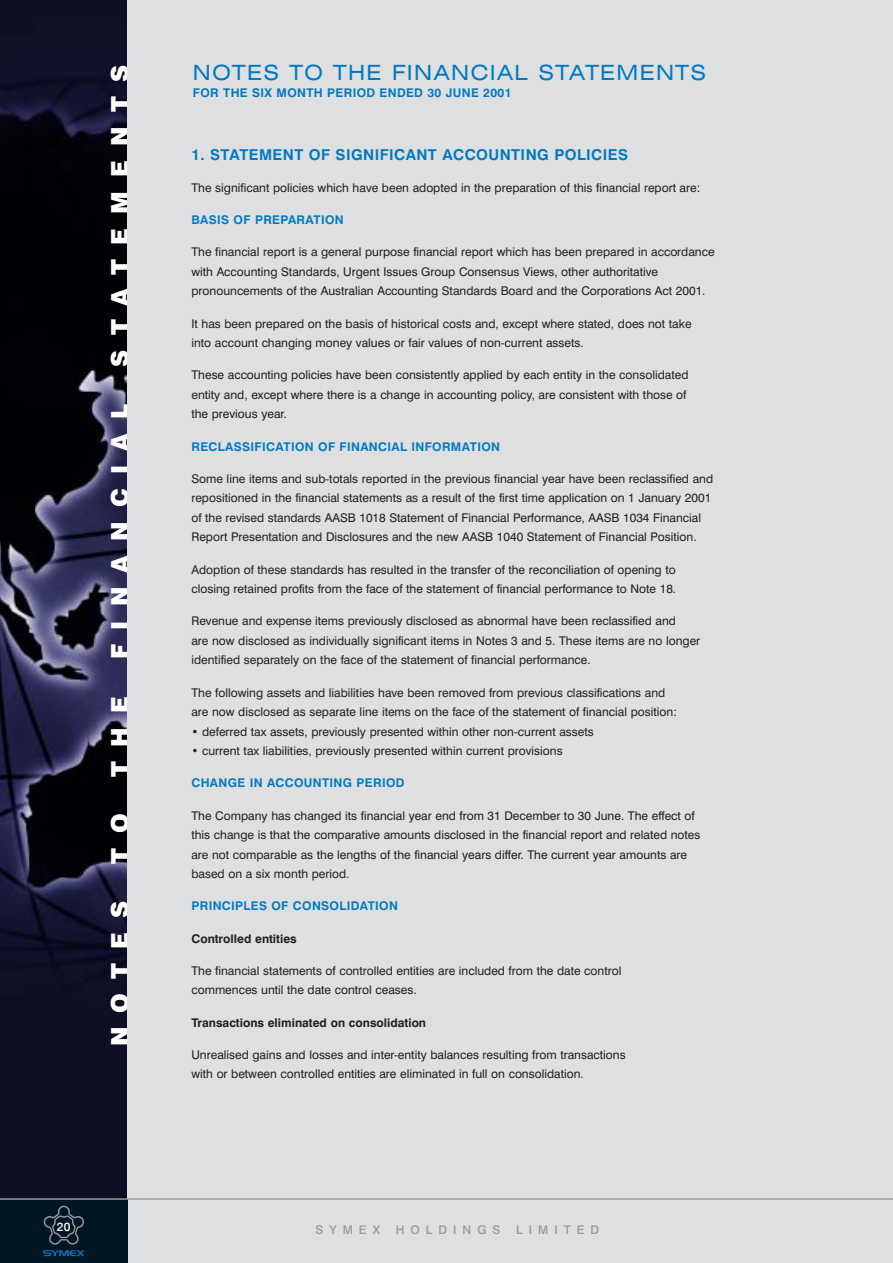
<style>
.page{position:relative;width:893px;height:1263px;background:#fff}
.page>*{position:absolute;margin:0;border:0;box-sizing:border-box;transform-origin:0 0}
.t1{font:900 24px "Swiss 721 BT";letter-spacing:.59em;color:#fff}
.t2{font:expanded 21px "Swiss 721 BT";letter-spacing:.065em;color:#0079c2}
.t3{font:700 15px "Swiss 721 BT";letter-spacing:.03em;color:#0079c2}
.t4{font:12px/19.5px "Swiss 721 BT";color:#231f1f}
.t5{font:700 12px "Swiss 721 BT";letter-spacing:.03em;color:#0079c2}
.t6{font:700 12px "Swiss 721 BT";color:#231f1f}
.t7{font:500 12px "Swiss 721 BT";letter-spacing:.5em;color:#989b9e}
.t8{font:500 12px "Swiss 721 BT";color:#fff}
</style>
<div class="page">
<img style="left:0;top:0;width:128px;height:1198px">
<div style="left:128px;top:0;width:764px;height:1263px;background:#dedfe0"></div>
<div style="left:0;top:1199px;width:128px;height:64px;background:#001622"></div>
<svg style="left:43px;top:1206px;width:42px;height:50px"></svg>
<hr style="left:0;top:1198px;width:892px;height:2px;background:#989b9e">
<h1 class="t1" style="left:111px;top:367px;width:303px;rotate:-90deg">STATEMENTS</h1>
<h1 class="t1" style="left:111px;top:659px;width:257px;rotate:-90deg">FINANCIAL</h1>
<h1 class="t1" style="left:111px;top:777px;width:82px;rotate:-90deg">THE</h1>
<h1 class="t1" style="left:111px;top:864px;width:51px;rotate:-90deg">T O</h1>
<h1 class="t1" style="left:111px;top:1046px;width:147px;rotate:-90deg">NOTES</h1>
<p class="t8" style="left:57px;top:1222px;width:15px">20</p>
<h2 class="t2" style="left:193px;top:65px;width:514px">NOTES TO THE FINANCIAL STATEMENTS</h2>
<p class="t5" style="left:193px;top:88px;width:320px">FOR THE SIX MONTH PERIOD ENDED 30 JUNE 2001</p>
<p class="t3" style="left:191px;top:149px;width:438px">1. STATEMENT OF SIGNIFICANT ACCOUNTING POLICIES</p>
<p class="t4" style="left:191px;top:179px;width:510px">The significant policies which have been adopted in the preparation of this financial report are:</p>
<p class="t5" style="left:191px;top:216px;width:154px">BASIS OF PREPARATION</p>
<p class="t4" style="left:191px;top:243px;width:524px">The financial report is a general purpose financial report which has been prepared in accordance with Accounting Standards, Urgent Issues Group Consensus Views, other authoritative pronouncements of the Australian Accounting Standards Board and the Corporations Act 2001.</p>
<p class="t4" style="left:191px;top:315px;width:501px">It has been prepared on the basis of historical costs and, except where stated, does not take into account changing money values or fair values of non-current assets.</p>
<p class="t4" style="left:191px;top:366px;width:498px">These accounting policies have been consistently applied by each entity in the consolidated entity and, except where there is a change in accounting policy, are consistent with those of the previous year.</p>
<p class="t5" style="left:191px;top:442px;width:310px">RECLASSIFICATION OF FINANCIAL INFORMATION</p>
<p class="t4" style="left:191px;top:470px;width:523px">Some line items and sub-totals reported in the previous financial year have been reclassified and repositioned in the financial statements as a result of the first time application on 1 January 2001 of the revised standards AASB 1018 Statement of Financial Performance, AASB 1034 Financial Report Presentation and Disclosures and the new AASB 1040 Statement of Financial Position.</p>
<p class="t4" style="left:191px;top:561px;width:486px">Adoption of these standards has resulted in the transfer of the reconciliation of opening to closing retained profits from the face of the statement of financial performance to Note 18.</p>
<p class="t4" style="left:191px;top:612px;width:510px">Revenue and expense items previously disclosed as abnormal have been reclassified and<br>are now disclosed as individually significant items in Notes 3 and 5. These items are no longer identified separately on the face of the statement of financial performance.</p>
<p class="t4" style="left:191px;top:684px;width:487px">The following assets and liabilities have been removed from previous classifications and are now disclosed as separate line items on the face of the statement of financial position:</p>
<p class="t4" style="left:191px;top:723px;width:404px">• deferred tax assets, previously presented within other non-current assets</p>
<p class="t4" style="left:191px;top:742px;width:372px">• current tax liabilities, previously presented within current provisions</p>
<p class="t5" style="left:191px;top:779px;width:215px">CHANGE IN ACCOUNTING PERIOD</p>
<p class="t4" style="left:191px;top:807px;width:510px">The Company has changed its financial year end from 31 December to 30 June. The effect of this change is that the comparative amounts disclosed in the financial report and related notes are not comparable as the lengths of the financial years differ. The current year amounts are based on a six month period.</p>
<p class="t5" style="left:191px;top:902px;width:208px">PRINCIPLES OF CONSOLIDATION</p>
<p class="t6" style="left:191px;top:934px;width:107px">Controlled entities</p>
<p class="t4" style="left:191px;top:962px;width:431px">The financial statements of controlled entities are included from the date control commences until the date control ceases.</p>
<p class="t6" style="left:191px;top:1018px;width:236px">Transactions eliminated on consolidation</p>
<p class="t4" style="left:191px;top:1046px;width:435px">Unrealised gains and losses and inter-entity balances resulting from transactions with or between controlled entities are eliminated in full on consolidation.</p>
<p class="t7" style="left:315px;top:1225px;width:66px">SYMEX</p>
<p class="t7" style="left:396px;top:1225px;width:106px">HOLDINGS</p>
<p class="t7" style="left:516px;top:1225px;width:84px">LIMITED</p>
</div>
